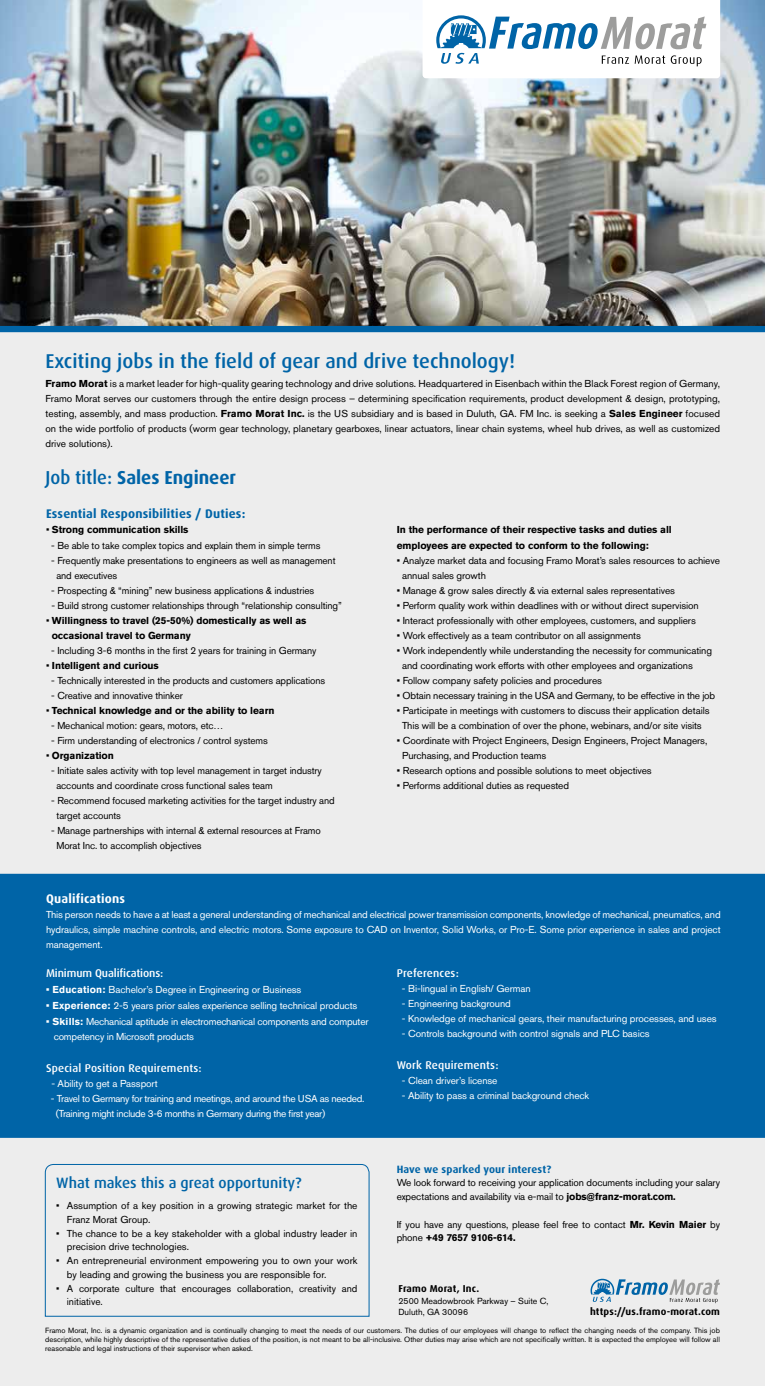
<style>
.page{position:relative;width:765px;height:1386px;background:#fff}
.page>*{position:absolute;margin:0;border:0;box-sizing:border-box;transform-origin:0 0}
.t1{font:500 20px "Dax OT";color:#0064a7}
.t2{font:700 18.75px "Dax OT";color:#0064a7}
.t3{font:500 15px "Dax OT";color:#0064a7}
.t4{font:700 12.5px "Dax OT";letter-spacing:.015em;color:#0064a7}
.t5{font:700 12.5px "Dax OT";letter-spacing:.015em;color:#fff}
.t6{font:500 11.25px "Dax OT";letter-spacing:.015em;color:#fff}
.t7{font:500 11.25px "Dax Pro";letter-spacing:-.01em;color:#fff}
.t8{font:700 10.62px "Dax OT";letter-spacing:.015em;color:#0064a7}
.t9{font:10px/15px "Akzidenz Grotesk Pro";letter-spacing:-.01em;color:#000}
.t10{font:10px/15px "Akzidenz Grotesk Pro";letter-spacing:-.01em;color:#fff;text-align:justify}
.t11{font:700 10px/15px "Akzidenz Grotesk Pro";letter-spacing:-.01em;color:#000}
.t12{font:10px/15px "Akzidenz Grotesk Pro";letter-spacing:-.03em;color:#fff}
.t13{font:700 10px "Dax OT";letter-spacing:.015em;color:#000}
.t14{font:8.75px/11.2px "Akzidenz Grotesk Pro";color:#000}
.t15{font:7.5px/9px "Akzidenz Grotesk Pro";color:#000;text-align:justify}
.s1{font-weight:700}
.s2{font-weight:500}
.s3{font-weight:400}
</style>
<div class="page">
<div style="left:0;top:76px;width:765px;height:1309px;background:#ededed"></div>
<img style="left:0;top:0;width:765px;height:326px">
<svg style="left:357px;top:0;width:363px;height:78px"></svg>
<svg style="left:45px;top:1164px;width:325px;height:152px"></svg>
<svg style="left:591px;top:1278px;width:129px;height:25px"></svg>
<div style="left:0;top:873px;width:765px;height:264px;background:#0064a7"></div>
<div style="left:0;top:326px;width:765px;height:6px;background:#0064a7"></div>
<h1 class="t1" style="left:45px;top:348px;width:471px">Exciting jobs in the field of gear and drive technology!</h1>
<p class="t9" style="left:45px;top:376px;width:676px;text-align:justify"><span class="s1">Framo Morat</span> is a market leader for high-quality gearing technology and drive solutions. Headquartered in Eisenbach within the Black Forest region of Germany, Framo Morat serves our customers through the entire design process – determining specification requirements, product development &amp; design, prototyping, testing, assembly, and mass production. <span class="s1">Framo Morat Inc.</span> is the US subsidiary and is based in Duluth, GA. FM Inc. is seeking a <span class="s1">Sales Engineer</span> focused on the wide portfolio of products (worm gear technology, planetary gearboxes, linear actuators, linear chain systems, wheel hub drives, as well as customized drive solutions).</p>
<h2 class="t2" style="left:45px;top:466px;width:192px"><span class="s2">Job title:</span> Sales Engineer</h2>
<p class="t4" style="left:46px;top:506px;width:201px">Essential Responsibilities / Duties:</p>
<p class="t11" style="left:46px;top:522px;width:144px"><span class="s3">•</span> Strong communication skills</p>
<p class="t9" style="left:51px;top:537px;width:271px">- Be able to take complex topics and explain them in simple terms</p>
<p class="t9" style="left:56px;top:552px;width:281px;text-indent:-5px">- Frequently make presentations to engineers as well as management and executives</p>
<p class="t9" style="left:51px;top:582px;width:264px">- Prospecting &amp; “mining” new business applications &amp; industries</p>
<p class="t9" style="left:51px;top:597px;width:292px">- Build strong customer relationships through “relationship consulting”</p>
<p class="t11" style="left:52px;top:612px;width:256px;text-indent:-6px"><span class="s3">•</span> Willingness to travel (25-50%) domestically as well as occasional travel to Germany</p>
<p class="t9" style="left:51px;top:642px;width:267px">- Including 3-6 months in the first 2 years for training in Germany</p>
<p class="t11" style="left:46px;top:657px;width:114px"><span class="s3">•</span> Intelligent and curious</p>
<p class="t9" style="left:51px;top:672px;width:275px">- Technically interested in the products and customers applications</p>
<p class="t9" style="left:51px;top:687px;width:133px">- Creative and innovative thinker</p>
<p class="t11" style="left:46px;top:702px;width:230px"><span class="s3">•</span> Technical knowledge and or the ability to learn</p>
<p class="t9" style="left:51px;top:717px;width:174px">- Mechanical motion: gears, motors, etc…</p>
<p class="t9" style="left:51px;top:732px;width:218px">- Firm understanding of electronics / control systems</p>
<p class="t11" style="left:46px;top:747px;width:69px"><span class="s3">•</span> Organization</p>
<p class="t9" style="left:56px;top:762px;width:267px;text-indent:-5px">- Initiate sales activity with top level management in target industry accounts and coordinate cross functional sales team</p>
<p class="t9" style="left:56px;top:792px;width:280px;text-indent:-5px">- Recommend focused marketing activities for the target industry and target accounts</p>
<p class="t9" style="left:56px;top:822px;width:266px;text-indent:-5px">- Manage partnerships with internal &amp; external resources at Framo<br>Morat Inc. to accomplish objectives</p>
<p class="t11" style="left:397px;top:522px;width:276px">In the performance of their respective tasks and duties all employees are expected to conform to the following:</p>
<p class="t9" style="left:402px;top:552px;width:319px;text-indent:-5px">• Analyze market data and focusing Framo Morat’s sales resources to achieve annual sales growth</p>
<p class="t9" style="left:397px;top:582px;width:280px">• Manage &amp; grow sales directly &amp; via external sales representatives</p>
<p class="t9" style="left:397px;top:597px;width:303px">• Perform quality work within deadlines with or without direct supervision</p>
<p class="t9" style="left:397px;top:612px;width:301px">• Interact professionally with other employees, customers, and suppliers</p>
<p class="t9" style="left:397px;top:627px;width:246px">• Work effectively as a team contributor on all assignments</p>
<p class="t9" style="left:402px;top:642px;width:311px;text-indent:-5px">• Work independently while understanding the necessity for communicating and coordinating work efforts with other employees and organizations</p>
<p class="t9" style="left:397px;top:672px;width:207px">• Follow company safety policies and procedures</p>
<p class="t9" style="left:397px;top:687px;width:320px">• Obtain necessary training in the USA and Germany, to be effective in the job</p>
<p class="t9" style="left:397px;top:702px;width:314px;text-align:center">• Participate in meetings with customers to discuss their application details<br>This will be a combination of over the phone, webinars, and/or site visits</p>
<p class="t9" style="left:402px;top:732px;width:307px;text-indent:-5px">• Coordinate with Project Engineers, Design Engineers, Project Managers,<br>Purchasing, and Production teams</p>
<p class="t9" style="left:397px;top:762px;width:256px">• Research options and possible solutions to meet objectives</p>
<p class="t9" style="left:397px;top:777px;width:174px">• Performs additional duties as requested</p>
<p class="t5" style="left:46px;top:890px;width:81px">Qualifications</p>
<p class="t10" style="left:46px;top:907px;width:676px">This person needs to have a at least a general understanding of mechanical and electrical power transmission components, knowledge of mechanical, pneumatics, and hydraulics, simple machine controls, and electric motors. Some exposure to CAD on Inventor, Solid Works, or Pro-E. Some prior experience in sales and project management.</p>
<p class="t7" style="left:46px;top:965px;width:119px">Minimum Qualifications:</p>
<p class="t10" style="left:46px;top:981px;width:257px"><span class="s1">• Education:</span> Bachelor’s Degree in Engineering or Business</p>
<p class="t10" style="left:46px;top:998px;width:313px"><span class="s1">• Experience:</span> 2-5 years prior sales experience selling technical products</p>
<p class="t10" style="left:54px;top:1014px;width:316px;text-indent:-8px"><span class="s1">• Skills:</span> Mechanical aptitude in electromechanical components and computer competency in Microsoft products</p>
<p class="t6" style="left:46px;top:1060px;width:157px">Special Position Requirements:</p>
<p class="t10" style="left:51px;top:1075px;width:108px">- Ability to get a Passport</p>
<p class="t12" style="left:56px;top:1090px;width:310px;text-indent:-5px">- Travel to Germany for training and meetings, and around the USA as needed. (Training might include 3-6 months in Germany during the first year)</p>
<p class="t6" style="left:397px;top:965px;width:64px">Preferences:</p>
<p class="t10" style="left:402px;top:980px;width:130px">- Bi-lingual in English/ German</p>
<p class="t10" style="left:402px;top:995px;width:110px">- Engineering background</p>
<p class="t10" style="left:402px;top:1010px;width:316px">- Knowledge of mechanical gears, their manufacturing processes, and uses</p>
<p class="t10" style="left:402px;top:1025px;width:249px">- Controls background with control signals and PLC basics</p>
<p class="t6" style="left:397px;top:1058px;width:103px">Work Requirements:</p>
<p class="t10" style="left:402px;top:1073px;width:97px">- Clean driver’s license</p>
<p class="t10" style="left:402px;top:1088px;width:189px">- Ability to pass a criminal background check</p>
<h3 class="t3" style="left:56px;top:1173px;width:247px">What makes this a great opportunity?</h3>
<p class="t9" style="left:67px;top:1198px;width:292px;line-height:13.8px;text-indent:-11px">• Assumption of a key position in a growing strategic market for the<br>Franz Morat Group.</p>
<p class="t9" style="left:67px;top:1226px;width:292px;line-height:13.8px;text-indent:-11px">• The chance to be a key stakeholder with a global industry leader in precision drive technologies.</p>
<p class="t9" style="left:67px;top:1253px;width:292px;line-height:13.8px;text-indent:-11px">• An entrepreneurial environment empowering you to own your work by leading and growing the business you are responsible for.</p>
<p class="t9" style="left:67px;top:1281px;width:292px;line-height:13.8px;text-indent:-11px">• A corporate culture that encourages collaboration, creativity and initiative.</p>
<p class="t8" style="left:397px;top:1162px;width:156px">Have we sparked your interest?</p>
<p class="t9" style="left:397px;top:1175px;width:325px;line-height:13.8px">We look forward to receiving your application documents including your salary expectations and availability via e-mail to <span class="s1">jobs@franz-morat.com.</span></p>
<p class="t9" style="left:397px;top:1217px;width:325px;line-height:13.8px">If you have any questions, please feel free to contact <span class="s1">Mr. Kevin Maier</span> by phone <span class="s1">+49 7657 9106-614.</span></p>
<p class="t13" style="left:398px;top:1282px;width:82px">Framo Morat, Inc.</p>
<p class="t14" style="left:398px;top:1294px;width:152px">2500 Meadowbrook Parkway – Suite C,<br>Duluth, GA 30096</p>
<p class="t13" style="left:590px;top:1304px;width:131px">https://us.framo-morat.com</p>
<p class="t15" style="left:45px;top:1325px;width:676px">Framo Morat, Inc. is a dynamic organization and is continually changing to meet the needs of our customers. The duties of our employees will change to reflect the changing needs of the company. This job description, while highly descriptive of the representative duties of the position, is not meant to be all-inclusive. Other duties may arise which are not specifically written. It is expected the employee will follow all reasonable and legal instructions of their supervisor when asked.</p>
</div>
